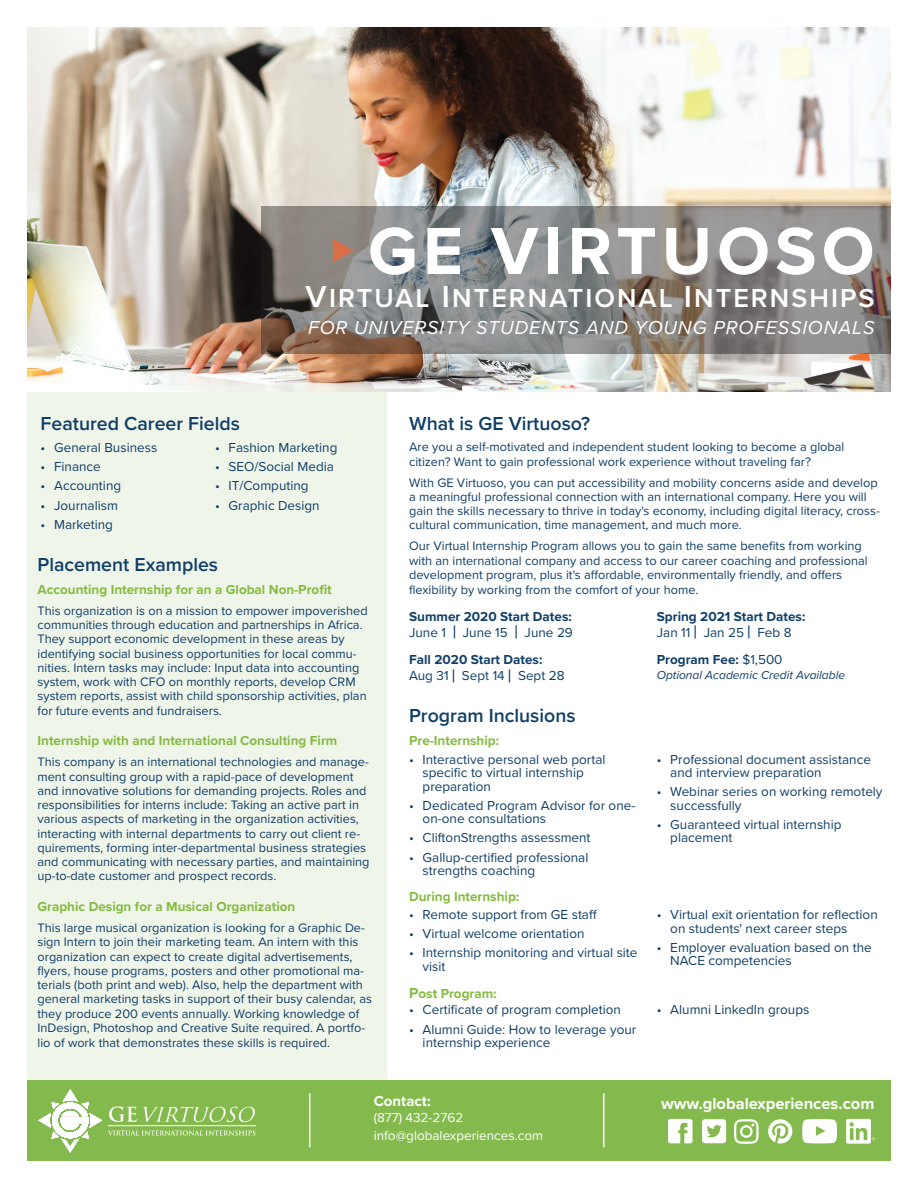
<style>
.page{position:relative;width:918px;height:1188px;background:#fff}
.page>*{position:absolute;margin:0;border:0;box-sizing:border-box;transform-origin:0 0}
.GE_Heading_-_Large{font:700 69px "Proxima Nova";letter-spacing:.075em;color:#fff}
.GE_Heading_-_Large-2{font:600 27px "Proxima Nova";letter-spacing:.075em;color:#fff}
.heading{font:600 19.5px "Proxima Nova";color:#113e67}
.GE_Heading_-_Large-3{font:italic 19.5px "Proxima Nova";letter-spacing:.045em;color:#fff}
.t1{font:700 16.5px "Proxima Nova";color:#fff}
.green_sub_head{font:700 15px "Proxima Nova";color:#fff}
.body{font:13.5px/13.5px "Proxima Nova";color:#113e67}
.green_sub_head-2{font:700 13.5px "Proxima Nova";color:#85ba41}
.body-2{font:700 13.5px "Proxima Nova";color:#113e67}
.green_sub_head-3{font:13.5px "Proxima Nova";color:#fff}
.body-3{font:12.75px/14.2px "Proxima Nova";color:#113e67}
.body-4{font:italic 12px "Proxima Nova";color:#113e67}
.s1{font-size:31.5px}
.s2{font-weight:700;font-size:18.45px}
.s3{font-weight:400}
.s4{font-size:15px}
</style>
<div class="page">
<div style="left:27px;top:372px;width:360px;height:741px;background:#f0f5ea"></div>
<img style="left:27px;top:27px;width:864px;height:365px">
<svg style="left:261px;top:207px;width:630px;height:147px;background:#868481"></svg>
<svg style="left:332px;top:239px;width:21px;height:23px"></svg>
<div style="left:27px;top:1080px;width:864px;height:81px;background:#84ba4d"></div>
<hr style="left:603px;top:1093px;width:1px;height:54px;background:#fff">
<hr style="left:309px;top:1093px;width:1px;height:54px;background:#fff">
<svg style="left:143px;top:1107px;width:112px;height:15px"></svg>
<hr style="left:108px;top:1125px;width:148px;height:1px;background:#fff">
<svg style="left:108px;top:1130px;width:147px;height:6px"></svg>
<svg style="left:109px;top:1106px;width:28px;height:16px"></svg>
<svg style="left:38px;top:1089px;width:64px;height:64px"></svg>
<svg style="left:702px;top:1119px;width:24px;height:24px"></svg>
<svg style="left:668px;top:1119px;width:25px;height:24px"></svg>
<svg style="left:846px;top:1119px;width:29px;height:25px"></svg>
<svg style="left:734px;top:1119px;width:25px;height:25px"></svg>
<svg style="left:802px;top:1119px;width:35px;height:25px"></svg>
<svg style="left:768px;top:1119px;width:24px;height:25px"></svg>
<p class="GE_Heading_-_Large" style="left:368px;top:200px;width:508px">GE VIRTUOSO</p>
<p class="GE_Heading_-_Large-2" style="left:306px;top:278px;width:570px"><span class="s1">V</span>IRTUAL <span class="s1">I</span>NTERNATIONAL <span class="s1">I</span>NTERNSHIPS</p>
<p class="GE_Heading_-_Large-3" style="left:308px;top:313px;width:568px">FOR UNIVERSITY STUDENTS AND YOUNG PROFESSIONALS</p>
<p class="heading" style="left:41px;top:409px;width:201px">Featured Career Fields</p>
<p class="body" style="left:41px;top:440px;width:118px">• General Business</p>
<p class="body" style="left:41px;top:459px;width:62px">• Finance</p>
<p class="body" style="left:41px;top:479px;width:82px">• Accounting</p>
<p class="body" style="left:41px;top:498px;width:79px">• Journalism</p>
<p class="body" style="left:41px;top:517px;width:74px">• Marketing</p>
<p class="body" style="left:215px;top:440px;width:124px">• Fashion Marketing</p>
<p class="body" style="left:215px;top:459px;width:120px">• SEO/Social Media</p>
<p class="body" style="left:215px;top:479px;width:95px">• IT/Computing</p>
<p class="body" style="left:215px;top:498px;width:106px">• Graphic Design</p>
<p class="heading" style="left:38px;top:550px;width:182px">Placement Examples</p>
<p class="green_sub_head-2" style="left:38px;top:579px;width:296px">Accounting Internship for an a Global Non-Profit</p>
<p class="body-3" style="left:38px;top:603px;width:332px">This organization is on a mission to empower impoverished communities through education and partnerships in Africa.<br>They support economic development in these areas by identifying social business opportunities for local commu&shy;nities. Intern tasks may include: Input data into accounting system, work with CFO on monthly reports, develop CRM system reports, assist with child sponsorship activities, plan for future events and fundraisers.</p>
<p class="green_sub_head-2" style="left:38px;top:731px;width:301px">Internship with and International Consulting Firm</p>
<p class="body-3" style="left:38px;top:754px;width:334px">This company is an international technologies and manage&shy;ment consulting group with a rapid-pace of development and innovative solutions for demanding projects. Roles and responsibilities for interns include: Taking an active part in various aspects of marketing in the organization activities, interacting with internal departments to carry out client re&shy;quirements, forming inter-departmental business strategies and communicating with necessary parties, and maintaining up-to-date customer and prospect records.</p>
<p class="green_sub_head-2" style="left:38px;top:896px;width:259px">Graphic Design for a Musical Organization</p>
<p class="body-3" style="left:38px;top:920px;width:336px">This large musical organization is looking for a Graphic De&shy;sign Intern to join their marketing team. An intern with this organization can expect to create digital advertisements, flyers, house programs, posters and other promotional ma&shy;terials (both print and web). Also, help the department with general marketing tasks in support of their busy calendar, as they produce 200 events annually. Working knowledge of InDesign, Photoshop and Creative Suite required. A portfo&shy;lio of work that demonstrates these skills is required.</p>
<p class="heading" style="left:409px;top:409px;width:182px">What is GE Virtuoso?</p>
<p class="body-3" style="left:409px;top:439px;width:437px">Are you a self-motivated and independent student looking to become a global citizen? Want to gain professional work experience without traveling far?</p>
<p class="body-3" style="left:409px;top:475px;width:472px">With GE Virtuoso, you can put accessibility and mobility concerns aside and develop a meaningful professional connection with an international company. Here you will gain the skills necessary to thrive in today's economy, including digital literacy, cross&shy;cultural communication, time management, and much more.</p>
<p class="body-3" style="left:409px;top:538px;width:460px">Our Virtual Internship Program allows you to gain the same benefits from working with an international company and access to our career coaching and professional development program, plus it's affordable, environmentally friendly, and offers flexibility by working from the comfort of your home.</p>
<p class="body-2" style="left:409px;top:606px;width:164px">Summer 2020 Start Dates:</p>
<p class="body" style="left:409px;top:625px;width:165px">June 1 <span class="s2">|</span> June 15 <span class="s2">|</span> June 29</p>
<p class="body-2" style="left:409px;top:650px;width:135px">Fall 2020 Start Dates:</p>
<p class="body" style="left:409px;top:668px;width:157px">Aug 31 <span class="s2">|</span> Sept 14 <span class="s2">|</span> Sept 28</p>
<p class="body-2" style="left:657px;top:606px;width:150px">Spring 2021 Start Dates:</p>
<p class="body" style="left:657px;top:625px;width:136px">Jan 11 <span class="s2">|</span> Jan 25 <span class="s2">|</span> Feb 8</p>
<p class="body-2" style="left:657px;top:650px;width:127px">Program Fee: <span class="s3">$1,500</span></p>
<p class="body-4" style="left:657px;top:666px;width:190px">Optional Academic Credit Available</p>
<p class="heading" style="left:409px;top:701px;width:168px">Program Inclusions</p>
<p class="green_sub_head-2" style="left:409px;top:730px;width:91px">Pre-Internship:</p>
<p class="body" style="left:423px;top:752px;width:184px;text-indent:-14px">• Interactive personal web portal specific to virtual internship preparation</p>
<p class="body" style="left:423px;top:798px;width:214px;text-indent:-14px">• Dedicated Program Advisor for one&shy;on-one consultations</p>
<p class="body" style="left:409px;top:831px;width:183px">• CliftonStrengths assessment</p>
<p class="body" style="left:423px;top:850px;width:167px;text-indent:-14px">• Gallup-certified professional strengths coaching</p>
<p class="green_sub_head-2" style="left:409px;top:886px;width:112px">During Internship:</p>
<p class="body" style="left:409px;top:907px;width:189px">• Remote support from GE staff</p>
<p class="body" style="left:409px;top:926px;width:177px">• Virtual welcome orientation</p>
<p class="body" style="left:423px;top:946px;width:216px;text-indent:-14px">• Internship monitoring and virtual site visit</p>
<p class="green_sub_head-2" style="left:409px;top:983px;width:89px"><span class="s4">P</span>ost Program:</p>
<p class="body" style="left:409px;top:1003px;width:213px">• Certificate of program completion</p>
<p class="body" style="left:423px;top:1022px;width:215px;text-indent:-14px">• Alumni Guide: How to leverage your internship experience</p>
<p class="body" style="left:670px;top:752px;width:202px;text-indent:-14px">• Professional document assistance and interview preparation</p>
<p class="body" style="left:670px;top:784px;width:214px;text-indent:-14px">• Webinar series on working remotely successfully</p>
<p class="body" style="left:670px;top:817px;width:173px;text-indent:-14px">• Guaranteed virtual internship placement</p>
<p class="body" style="left:670px;top:907px;width:209px;text-indent:-14px">• Virtual exit orientation for reflection on students' next career steps</p>
<p class="body" style="left:670px;top:940px;width:203px;text-indent:-14px">• Employer evaluation based on the<br>NACE competencies</p>
<p class="body" style="left:657px;top:1003px;width:154px">• Alumni LinkedIn groups</p>
<p class="green_sub_head" style="left:374px;top:1090px;width:59px">Contact:</p>
<p class="t1" style="left:661px;top:1091px;width:215px">www.globalexperiences.com</p>
<p class="green_sub_head-3" style="left:374px;top:1108px;width:91px">(877) 432-2762</p>
<p class="green_sub_head-3" style="left:374px;top:1126px;width:171px">info@globalexperiences.com</p>
</div>
